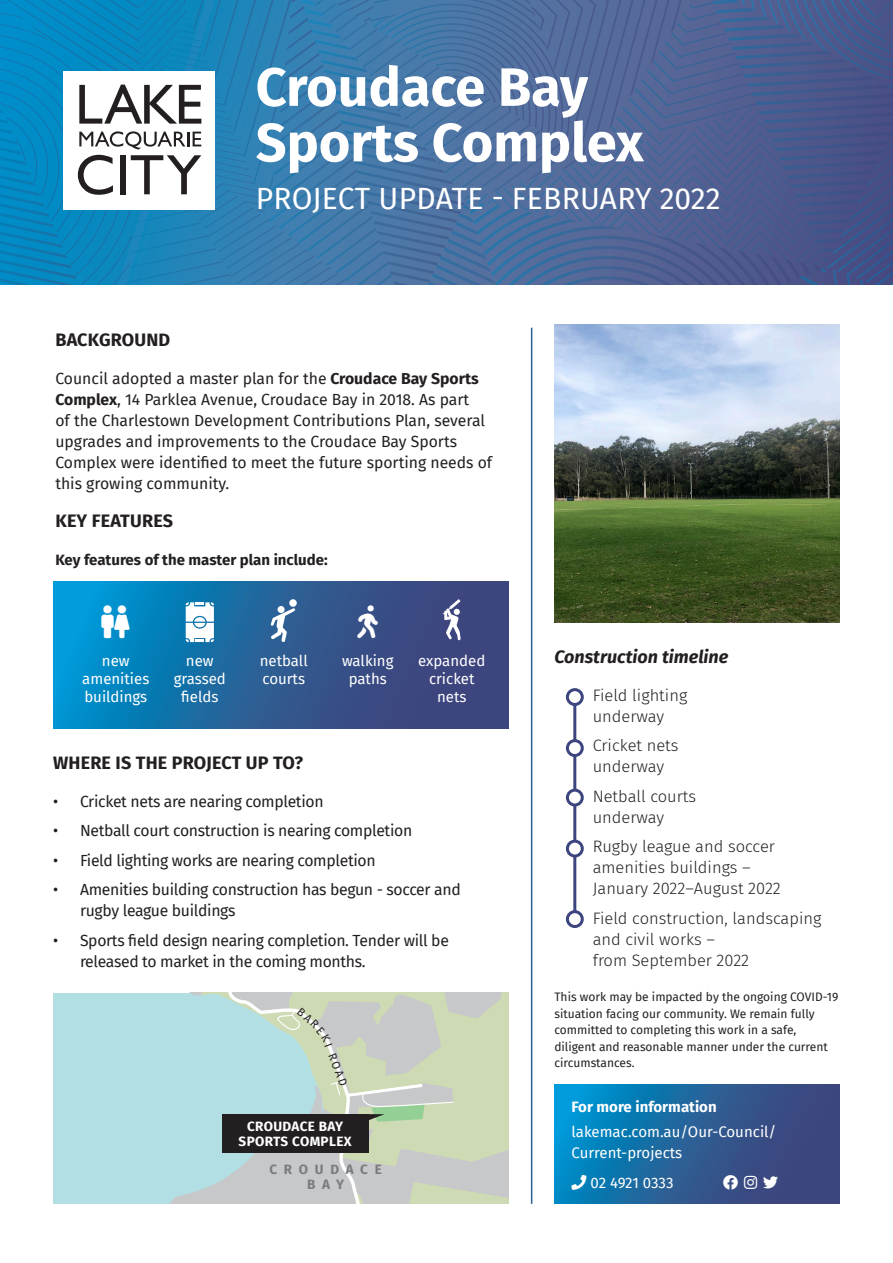
<style>
.page{position:relative;width:893px;height:1263px;background:#fff}
.page>*{position:absolute;margin:0;border:0;box-sizing:border-box;transform-origin:0 0}
.CITY_BRAND_PLAIN_PAR{font:700 54px/55.5px "Fira Sans";color:#fff}
.t1{font:32.85px "Font Awesome 5 Free Solid";color:#fff}
.t2{font:30px "Fira Sans";color:#fff}
.CITY_BRAND_PLAIN_PAR-2{font:700 18px "Fira Sans";letter-spacing:.01em;color:#231f20}
.CITY_BRAND_PLAIN_PAR-3{font:italic 700 18px "Fira Sans";color:#231f20}
.t3{font:300 16.5px/21px "Fira Sans";color:#231f20}
.CITY_BRAND_PLAIN_PAR-4{font:15.75px/21px "Fira Sans";color:#231f20}
.CITY_BRAND_PLAIN_PAR-5{font:15.75px/21px "Fira Sans";letter-spacing:-.02em;color:#231f20}
.CITY_BRAND_PLAIN_PAR-6{font:15px/18px "Fira Sans";color:#fff;text-align:center}
.CITY_BRAND_PLAIN_PAR-7{font:700 15px "Fira Sans";color:#231f20}
.CITY_BRAND_PLAIN_PAR-8{font:700 15px "Fira Sans";color:#fff}
.CITY_BRAND_PLAIN_PAR-9{font:15px "Font Awesome 5 Brands";color:#fff}
.t4{font:700 13.5px/14.5px "Fira Sans";letter-spacing:.5em;color:#231f20}
.t5{font:700 13.5px/14.5px "Fira Sans";letter-spacing:.025em;color:#fff;text-align:center}
.t6{font:700 13.5px/14.5px "Fira Sans";letter-spacing:.495em;color:#7a7c7f;text-align:center}
.CITY_BRAND_PLAIN_PAR-10{font:12px/16.5px "Fira Sans";color:#231f20}
.s1{font-weight:700}
</style>
<div class="page">
<svg style="left:0;top:0;width:893px;height:285px;background:#4978a6"></svg>
<img style="left:554px;top:325px;width:286px;height:297px">
<svg style="left:54px;top:582px;width:455px;height:147px;background:#23639b"></svg>
<hr style="left:531px;top:328px;width:1px;height:876px;background:#2b5f93">
<div style="left:53px;top:993px;width:75px;height:211px;background:#b1dfe4"></div>
<svg style="left:128px;top:993px;width:381px;height:211px;background:#bcd7d5"></svg>
<div style="left:222px;top:1114px;width:146px;height:39px;background:#231f20"></div>
<svg style="left:554px;top:1084px;width:286px;height:120px;background:#23639b"></svg>
<svg style="left:443px;top:599px;width:18px;height:41px"></svg>
<div style="left:289px;top:599px;width:8px;height:8px;background:#fff;border-radius:50%"></div>
<svg style="left:271px;top:608px;width:25px;height:34px"></svg>
<div style="left:278px;top:606px;width:7px;height:7px;background:#fff;border-radius:50%"></div>
<svg style="left:186px;top:602px;width:28px;height:40px"></svg>
<hr style="left:573px;top:696px;width:3px;height:220px;background:#3d457f">
<div style="left:567px;top:690px;width:15px;height:14px;background:#fff;border-radius:50%"></div>
<div style="left:566px;top:688px;width:18px;height:18px;border:3px solid #3d457f;border-radius:50%"></div>
<div style="left:567px;top:741px;width:15px;height:14px;background:#fff;border-radius:50%"></div>
<div style="left:566px;top:739px;width:18px;height:18px;border:3px solid #3d457f;border-radius:50%"></div>
<div style="left:567px;top:790px;width:15px;height:15px;background:#fff;border-radius:50%"></div>
<div style="left:566px;top:789px;width:18px;height:17px;border:3px solid #3d457f;border-radius:50%"></div>
<div style="left:567px;top:841px;width:15px;height:15px;background:#fff;border-radius:50%"></div>
<div style="left:566px;top:840px;width:18px;height:17px;border:3px solid #3d457f;border-radius:50%"></div>
<div style="left:567px;top:912px;width:15px;height:14px;background:#fff;border-radius:50%"></div>
<div style="left:566px;top:910px;width:18px;height:18px;border:3px solid #3d457f;border-radius:50%"></div>
<svg style="left:101px;top:605px;width:29px;height:33px"></svg>
<svg style="left:357px;top:605px;width:21px;height:33px"></svg>
<svg style="left:571px;top:1174px;width:15px;height:15px"></svg>
<svg style="left:723px;top:1175px;width:15px;height:14px"></svg>
<svg style="left:744px;top:1175px;width:13px;height:14px"></svg>
<svg style="left:763px;top:1176px;width:15px;height:12px"></svg>
<svg style="left:276px;top:1007px;width:217px;height:152px;background:#b6c1ae"></svg>
<p class="CITY_BRAND_PLAIN_PAR" style="left:256px;top:55px;width:389px">Croudace Bay<br>Sports Complex</p>
<p class="t2" style="left:256px;top:176px;width:466px">PROJECT UPDATE - FEBRUARY 2022</p>
<p class="t4" style="left:97px;top:329px;width:117px">BOOLAROO</p>
<p class="CITY_BRAND_PLAIN_PAR-2" style="left:55px;top:325px;width:116px">BACKGROUND</p>
<p class="CITY_BRAND_PLAIN_PAR-4" style="left:55px;top:368px;width:438px">Council adopted a master plan for the <span class="s1">Croudace Bay Sports Complex</span>, 14 Parklea Avenue, Croudace Bay in 2018. As part<br>of the Charlestown Development Contributions Plan, several upgrades and improvements to the Croudace Bay Sports Complex were identified to meet the future sporting needs of this growing community.</p>
<p class="CITY_BRAND_PLAIN_PAR-2" style="left:55px;top:506px;width:119px">KEY FEATURES</p>
<p class="CITY_BRAND_PLAIN_PAR-7" style="left:55px;top:547px;width:274px">Key features of the master plan include:</p>
<p class="t4" style="left:109px;top:515px;width:81px">SPEERS</p>
<p class="t1" style="left:101px;top:605px;width:14px">●</p>
<p class="CITY_BRAND_PLAIN_PAR-6" style="left:82px;top:651px;width:69px">new amenities buildings</p>
<p class="CITY_BRAND_PLAIN_PAR-6" style="left:174px;top:651px;width:54px">new grassed fields</p>
<p class="CITY_BRAND_PLAIN_PAR-6" style="left:260px;top:651px;width:49px;text-align:left">netball courts</p>
<p class="CITY_BRAND_PLAIN_PAR-6" style="left:418px;top:651px;width:69px">expanded cricket nets</p>
<p class="t1" style="left:357px;top:605px;width:22px">●■</p>
<p class="CITY_BRAND_PLAIN_PAR-6" style="left:342px;top:651px;width:53px">walking paths</p>
<p class="CITY_BRAND_PLAIN_PAR-2" style="left:53px;top:747px;width:252px">WHERE IS THE PROJECT UP TO?</p>
<p class="CITY_BRAND_PLAIN_PAR-5" style="left:53px;top:790px;width:272px">• Cricket nets are nearing completion</p>
<p class="CITY_BRAND_PLAIN_PAR-5" style="left:53px;top:820px;width:361px">• Netball court construction is nearing completion</p>
<p class="CITY_BRAND_PLAIN_PAR-5" style="left:53px;top:849px;width:324px">• Field lighting works are nearing completion</p>
<p class="CITY_BRAND_PLAIN_PAR-5" style="left:80px;top:879px;width:382px;text-indent:-27px">• Amenities building construction has begun - soccer and rugby league buildings</p>
<p class="CITY_BRAND_PLAIN_PAR-5" style="left:80px;top:929px;width:370px;text-indent:-27px">• Sports field design nearing completion. Tender will be released to market in the coming months.</p>
<p class="t5" style="left:239px;top:1118px;width:115px">CROUDACE BAY<br>SPORTS COMPLEX</p>
<p class="t6" style="left:269px;top:1161px;width:114px">CROUDACE<br>BAY</p>
<p class="CITY_BRAND_PLAIN_PAR-3" style="left:554px;top:641px;width:175px">Construction timeline</p>
<p class="t3" style="left:593px;top:684px;width:96px">Field lighting underway</p>
<p class="t3" style="left:593px;top:735px;width:87px">Cricket nets underway</p>
<p class="t3" style="left:593px;top:785px;width:105px">Netball courts underway</p>
<p class="t3" style="left:593px;top:836px;width:190px">Rugby league and soccer amenities buildings –<br>January 2022–August 2022</p>
<p class="t3" style="left:593px;top:907px;width:230px">Field construction, landscaping and civil works –<br>from September 2022</p>
<p class="CITY_BRAND_PLAIN_PAR-10" style="left:554px;top:989px;width:285px">This work may be impacted by the ongoing COVID-19 situation facing our community. We remain fully committed to completing this work in a safe, diligent and reasonable manner under the current circumstances.</p>
<p class="t4" style="left:727px;top:913px;width:97px">WINDALE</p>
<p class="t4" style="left:511px;top:990px;width:95px">TINGARA<br>HEIGHTS</p>
<p class="CITY_BRAND_PLAIN_PAR-8" style="left:571px;top:1094px;width:147px">For more information</p>
<p class="CITY_BRAND_PLAIN_PAR-6" style="left:571px;top:1121px;width:206px;line-height:21px;text-align:left">lakemac.com.au/Our-Council/<br>Current-projects</p>
<p class="CITY_BRAND_PLAIN_PAR-6" style="left:571px;top:1173px;width:103px">□■ 02 4921 0333</p>
<p class="CITY_BRAND_PLAIN_PAR-9" style="left:723px;top:1174px;width:36px">□□ ■▲▼</p>
</div>
